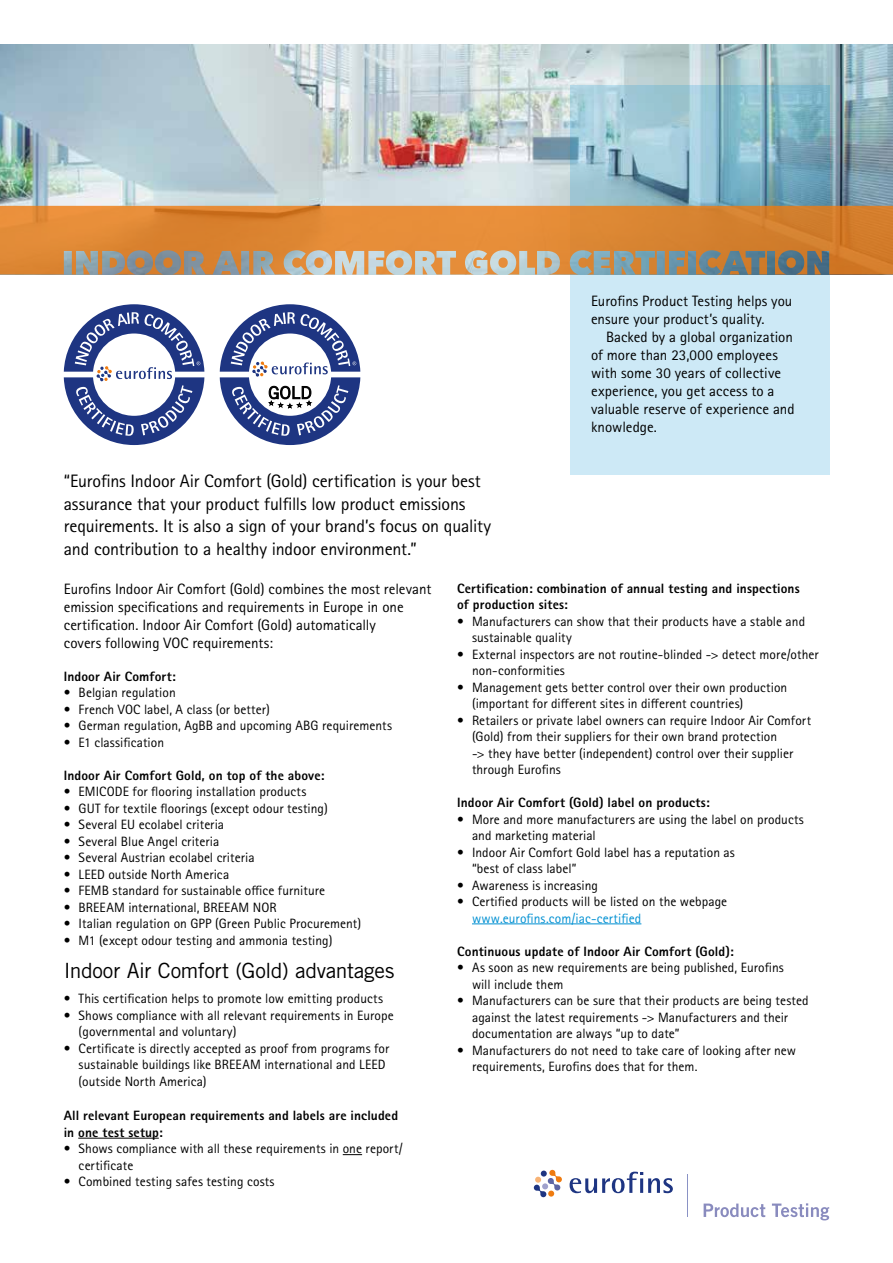
<style>
.page{position:relative;width:893px;height:1263px;background:#fff}
.page>*{position:absolute;margin:0;border:0;box-sizing:border-box;transform-origin:0 0}
.t1{font:21px "Trade Gothic LT Std";letter-spacing:-.015em;color:#000}
.t2{font:18px/22.5px "Rotis Sans Serif Pro";letter-spacing:-.01em;color:#000}
.t3{font:15px/18px "Rotis Sans Serif Pro";color:#000}
.t4{font:13.5px/16.5px "Rotis Sans Serif Pro";letter-spacing:.005em;color:#000}
.t5{font:800 13.5px/16.5px "Rotis Sans Serif Pro";letter-spacing:.01em;color:#000}
.t6{font:13.5px "Rotis Sans Serif Pro";letter-spacing:.005em;color:#0090d2}
</style>
<div class="page">
<img style="left:0;top:44px;width:893px;height:162px">
<svg style="left:534px;top:1170px;width:28px;height:27px"></svg>
<svg style="left:570px;top:1172px;width:103px;height:21px"></svg>
<hr style="left:687px;top:1175px;width:1px;height:42px;background:#8a92c5">
<svg style="left:704px;top:1203px;width:61px;height:14px"></svg>
<svg style="left:772px;top:1203px;width:57px;height:17px"></svg>
<svg style="left:64px;top:304px;width:140px;height:141px"></svg>
<svg style="left:220px;top:304px;width:140px;height:141px"></svg>
<svg style="left:570px;top:85px;width:259px;height:390px;fill:#cde9f6"></svg>
<svg style="left:0;top:206px;width:893px;height:68px"></svg>
<hr style="left:78px;top:1138px;width:81px;height:1px;background:#000">
<svg style="left:343px;top:1154px;width:19px;height:1px"></svg>
<hr style="left:472px;top:923px;width:169px;height:1px;background:#0090d2">
<p class="t2" style="left:64px;top:470px;width:429px">“Eurofins Indoor Air Comfort (Gold) certification is your best assurance that your product fulfills low product emissions requirements. It is also a sign of your brand’s focus on quality and contribution to a healthy indoor environment.”</p>
<p class="t3" style="left:591px;top:292px;width:203px">Eurofins Product Testing helps you ensure your product’s quality.</p>
<p class="t3" style="left:591px;top:328px;width:205px;text-indent:15px">Backed by a global organization of more than 23,000 employees with some 30 years of collective experience, you get access to a valuable reserve of experience and knowledge.</p>
<p class="t3" style="left:64px;top:580px;width:369px">Eurofins Indoor Air Comfort (Gold) combines the most relevant emission specifications and requirements in Europe in one certification. Indoor Air Comfort (Gold) automatically<br>covers following VOC requirements:</p>
<p class="t5" style="left:64px;top:668px;width:113px">Indoor Air Comfort:</p>
<p class="t4" style="left:64px;top:684px;width:113px">• Belgian regulation</p>
<p class="t4" style="left:64px;top:701px;width:208px">• French VOC label, A class (or better)</p>
<p class="t4" style="left:64px;top:717px;width:330px">• German regulation, AgBB and upcoming ABG requirements</p>
<p class="t4" style="left:64px;top:734px;width:102px">• E1 classification</p>
<p class="t5" style="left:64px;top:767px;width:262px">Indoor Air Comfort Gold, on top of the above:</p>
<p class="t4" style="left:64px;top:783px;width:244px">• EMICODE for flooring installation products</p>
<p class="t4" style="left:64px;top:800px;width:266px">• GUT for textile floorings (except odour testing)</p>
<p class="t4" style="left:64px;top:816px;width:162px">• Several EU ecolabel criteria</p>
<p class="t4" style="left:64px;top:833px;width:157px">• Several Blue Angel criteria</p>
<p class="t4" style="left:64px;top:849px;width:192px">• Several Austrian ecolabel criteria</p>
<p class="t4" style="left:64px;top:866px;width:167px">• LEED outside North America</p>
<p class="t4" style="left:64px;top:882px;width:263px">• FEMB standard for sustainable office furniture</p>
<p class="t4" style="left:64px;top:899px;width:214px">• BREEAM international, BREEAM NOR</p>
<p class="t4" style="left:64px;top:915px;width:299px">• Italian regulation on GPP (Green Public Procurement)</p>
<p class="t4" style="left:64px;top:932px;width:270px">• M1 (except odour testing and ammonia testing)</p>
<h1 class="t1" style="left:64px;top:958px;width:332px">Indoor Air Comfort (Gold) advantages</h1>
<p class="t4" style="left:64px;top:991px;width:321px">• This certification helps to promote low emitting products</p>
<p class="t4" style="left:79px;top:1007px;width:317px;text-indent:-15px">• Shows compliance with all relevant requirements in Europe (governmental and voluntary)</p>
<p class="t4" style="left:79px;top:1040px;width:312px;text-indent:-15px">• Certificate is directly accepted as proof from programs for sustainable buildings like BREEAM international and LEED (outside North America)</p>
<p class="t5" style="left:64px;top:1107px;width:336px">All relevant European requirements and labels are included in one test setup:</p>
<p class="t4" style="left:79px;top:1141px;width:326px;text-indent:-15px">• Shows compliance with all these requirements in one report/ certificate</p>
<p class="t4" style="left:64px;top:1174px;width:212px">• Combined testing safes testing costs</p>
<p class="t5" style="left:457px;top:580px;width:344px">Certification: combination of annual testing and inspections of production sites:</p>
<p class="t4" style="left:472px;top:613px;width:335px;text-indent:-15px">• Manufacturers can show that their products have a stable and sustainable quality</p>
<p class="t4" style="left:472px;top:646px;width:348px;text-indent:-15px">• External inspectors are not routine-blinded -&gt; detect more/other non-conformities</p>
<p class="t4" style="left:472px;top:679px;width:317px;text-indent:-15px">• Management gets better control over their own production (important for different sites in different countries)</p>
<p class="t4" style="left:472px;top:712px;width:341px;text-indent:-15px">• Retailers or private label owners can require Indoor Air Comfort (Gold) from their suppliers for their own brand protection<br>-&gt; they have better (independent) control over their supplier through Eurofins</p>
<p class="t5" style="left:457px;top:794px;width:254px">Indoor Air Comfort (Gold) label on products:</p>
<p class="t4" style="left:472px;top:811px;width:333px;text-indent:-15px">• More and more manufacturers are using the label on products and marketing material</p>
<p class="t4" style="left:472px;top:844px;width:264px;text-indent:-15px">• Indoor Air Comfort Gold label has a reputation as “best of class label”</p>
<p class="t4" style="left:457px;top:877px;width:142px">• Awareness is increasing</p>
<p class="t4" style="left:457px;top:893px;width:272px">• Certified products will be listed on the webpage</p>
<p class="t6" style="left:472px;top:910px;width:171px">www.eurofins.com/iac-certified</p>
<p class="t5" style="left:457px;top:943px;width:278px">Continuous update of Indoor Air Comfort (Gold):</p>
<p class="t4" style="left:472px;top:959px;width:313px;text-indent:-15px">• As soon as new requirements are being published, Eurofins will include them</p>
<p class="t4" style="left:472px;top:992px;width:338px;text-indent:-15px">• Manufacturers can be sure that their products are being tested against the latest requirements -&gt; Manufacturers and their documentation are always “up to date”</p>
<p class="t4" style="left:472px;top:1042px;width:326px;text-indent:-15px">• Manufacturers do not need to take care of looking after new requirements, Eurofins does that for them.</p>
</div>
